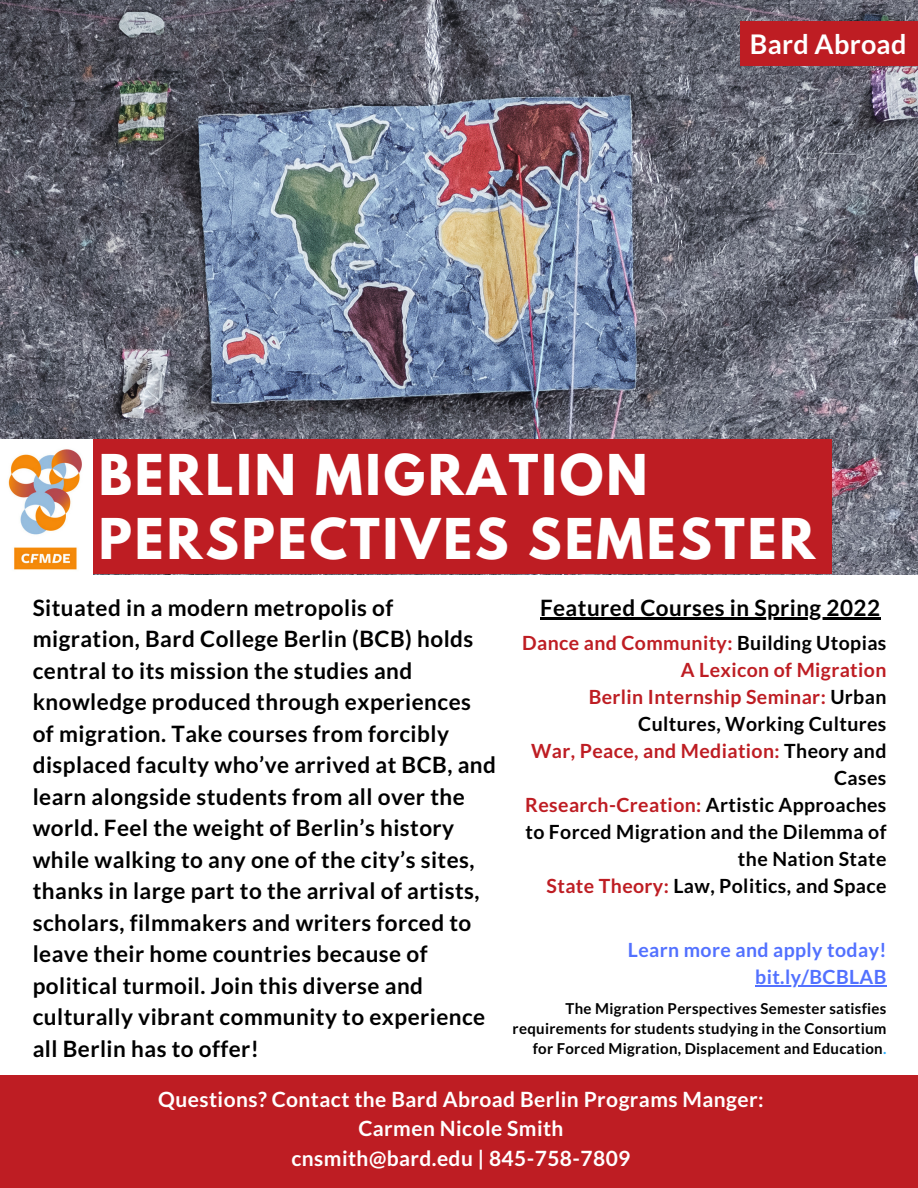
<style>
.page{position:relative;width:918px;height:1188px;background:#fff}
.page>*{position:absolute;margin:0;border:0;box-sizing:border-box;transform-origin:0 0}
.t1{font:700 49.8px/64.2px "League Spartan";letter-spacing:.06em;color:#fff}
.t2{font:700 27px "Lato";letter-spacing:.01em;color:#fff}
.t3{font:700 22.5px/31.5px "Lato";letter-spacing:.02em;color:#000}
.t4{font:700 21px "Lato";letter-spacing:.02em;color:#fff}
.t5{font:700 19.5px/27px "Lato";letter-spacing:.02em;color:#000;text-align:right}
.t6{font:700 19.5px/27px "Lato";letter-spacing:.02em;color:#be1d23;text-align:right}
.t7{font:700 19.5px/27px "Lato";letter-spacing:.02em;color:#5271ff;text-align:right}
.t8{font:700 15px/20.2px "Lato";letter-spacing:.02em;color:#000;text-align:right}
.s1{color:#000}
.s2{color:#be1d23}
.s3{color:#2eb2ff}
</style>
<div class="page">
<img style="left:0;top:0;width:918px;height:574px">
<div style="left:740px;top:21px;width:178px;height:45px;background:#be1d23"></div>
<div style="left:0;top:439px;width:832px;height:135px;background:#be1d23"></div>
<div style="left:0;top:1075px;width:918px;height:113px;background:#be1d23"></div>
<img style="left:0;top:439px;width:92px;height:135px">
<hr style="left:540px;top:618px;width:341px;height:2px;background:#000">
<hr style="left:755px;top:985px;width:132px;height:1px;background:#5271ff">
<p class="t2" style="left:750px;top:28px;width:158px">Bard Abroad</p>
<p class="t1" style="left:99px;top:449px;width:718px">BERLIN MIGRATION<br>PERSPECTIVES SEMESTER</p>
<p class="t3" style="left:33px;top:591px;width:465px">Situated in a modern metropolis of migration, Bard College Berlin (BCB) holds central to its mission the studies and knowledge produced through experiences of migration. Take courses from forcibly displaced faculty who’ve arrived at BCB, and learn alongside students from all over the world. Feel the weight of Berlin’s history while walking to any one of the city’s sites, thanks in large part to the arrival of artists, scholars, filmmakers and writers forced to leave their home countries because of political turmoil. Join this diverse and culturally vibrant community to experience all Berlin has to offer!</p>
<p class="t3" style="left:540px;top:592px;width:342px">Featured Courses in Spring 2022</p>
<p class="t6" style="left:522px;top:629px;width:366px">Dance and Community: <span class="s1">Building Utopias</span></p>
<p class="t6" style="left:681px;top:656px;width:207px">A Lexicon of Migration</p>
<p class="t5" style="left:589px;top:683px;width:299px"><span class="s2">Berlin Internship Seminar:</span> Urban<br>Cultures, Working Cultures</p>
<p class="t6" style="left:531px;top:737px;width:357px">War, Peace, and Mediation: <span class="s1">Theory and<br>Cases</span></p>
<p class="t5" style="left:525px;top:791px;width:363px"><span class="s2">Research-Creation:</span> Artistic Approaches to Forced Migration and the Dilemma of the Nation State</p>
<p class="t5" style="left:547px;top:872px;width:341px"><span class="s2">State Theory:</span> Law, Politics, and Space</p>
<p class="t7" style="left:628px;top:936px;width:260px">Learn more and apply today! bit.ly/BCBLAB</p>
<p class="t8" style="left:513px;top:998px;width:375px">The Migration Perspectives Semester satisfies requirements for students studying in the Consortium for Forced Migration, Displacement and Education<span class="s3">.</span></p>
<p class="t4" style="left:158px;top:1086px;width:607px">Questions? Contact the Bard Abroad Berlin Programs Manger:</p>
<p class="t4" style="left:358px;top:1116px;width:207px">Carmen Nicole Smith</p>
<p class="t4" style="left:292px;top:1145px;width:340px">cnsmith@bard.edu | 845-758-7809</p>
</div>
